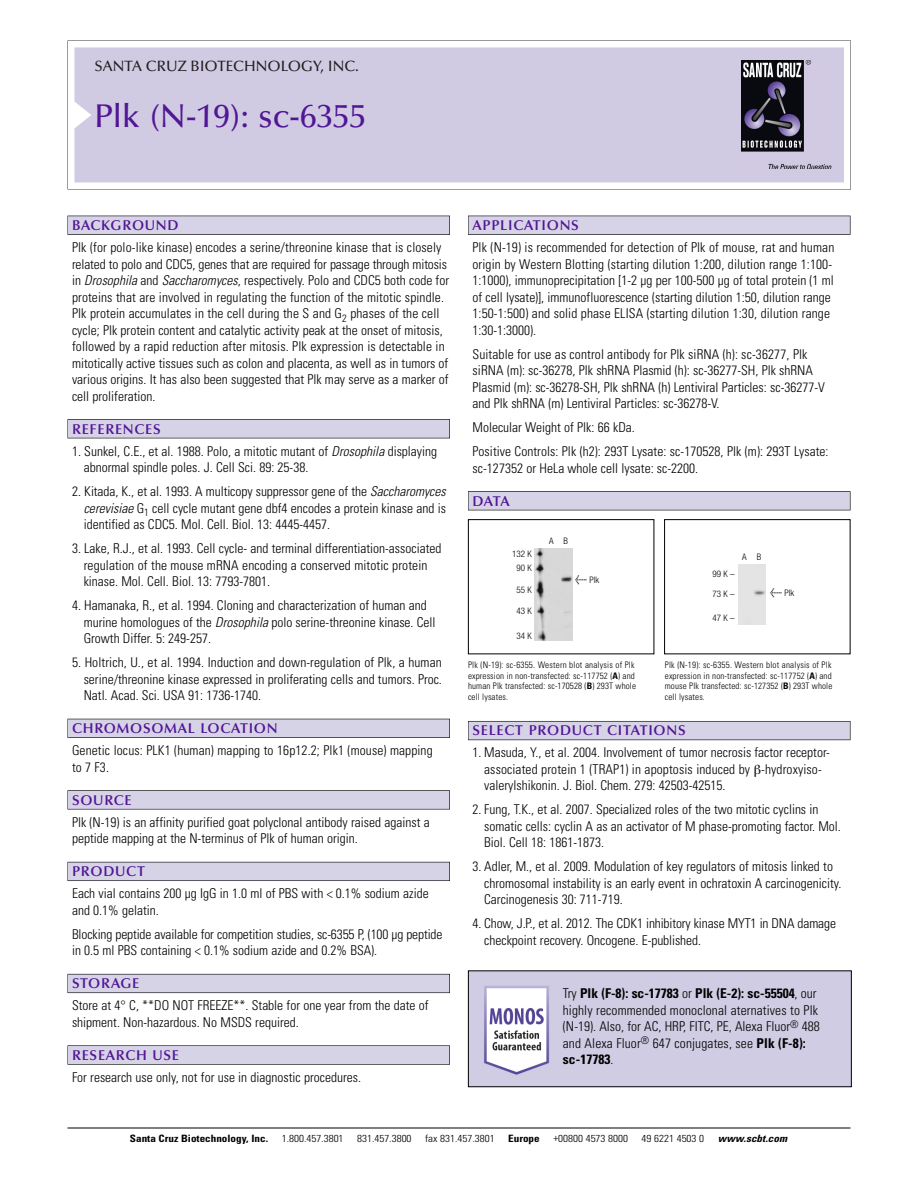
<style>
.page{position:relative;width:918px;height:1188px;background:#fff}
.page>*{position:absolute;margin:0;border:0;box-sizing:border-box;transform-origin:0 0}
.t1{font:500 33px "Optima";color:#511695}
.t2{font:500 15px "Optima";color:#231f20}
.t3{font:600 14.25px "Optima";letter-spacing:.05em;color:#511695}
.t4{font:300 condensed 13.5px/16.5px "Univers";color:#000}
.t5{font:300 condensed 10.2px "Univers";color:#000;scale:1.1 1}
.t6{font:700 condensed 10.2px "Univers";color:#000;scale:1.1 1}
.t7{font:italic 700 condensed 10.2px "Univers";letter-spacing:.005em;color:#000;scale:1.1 1}
.t8{font:300 condensed 9px/10.5px "Univers";letter-spacing:.015em;color:#000}
.t9{font:300 condensed 9px/14px "Helvetica Neue";color:#000;text-align:center}
.s1{font-style:italic}
.s2{font-family:"Meta Plus";font-weight:400;font-stretch:normal;font-size:10.5px}
.s3{font-weight:700}
</style>
<div class="page">
<svg style="left:68px;top:40px;width:783px;height:149px"></svg>
<div style="left:74px;top:47px;width:770px;height:135px;background:#d1cae3"></div>
<img style="left:741px;top:60px;width:90px;height:108px">
<div style="left:68px;top:216px;width:382px;height:19px;background:#525155"></div>
<div style="left:68px;top:216px;width:381px;height:18px;background:#d7d3e7"></div>
<div style="left:68px;top:419px;width:382px;height:19px;background:#525155"></div>
<div style="left:68px;top:420px;width:381px;height:18px;background:#d7d3e7"></div>
<div style="left:68px;top:719px;width:382px;height:19px;background:#525158"></div>
<div style="left:68px;top:719px;width:381px;height:18px;background:#d7d3e7"></div>
<div style="left:68px;top:790px;width:382px;height:19px;background:#575759"></div>
<div style="left:68px;top:791px;width:381px;height:18px;background:#d7d3e7"></div>
<div style="left:68px;top:862px;width:382px;height:19px;background:#5b5a62"></div>
<div style="left:68px;top:862px;width:381px;height:18px;background:#d7d3e7"></div>
<div style="left:68px;top:974px;width:382px;height:19px;background:#66646e"></div>
<div style="left:68px;top:974px;width:381px;height:18px;background:#d7d3e7"></div>
<div style="left:68px;top:1045px;width:382px;height:20px;background:#616161"></div>
<div style="left:68px;top:1046px;width:381px;height:18px;background:#d7d3e7"></div>
<div style="left:468px;top:216px;width:382px;height:19px;background:#525155"></div>
<div style="left:468px;top:216px;width:382px;height:18px;background:#d7d3e7"></div>
<div style="left:468px;top:491px;width:382px;height:19px;background:#525155"></div>
<div style="left:468px;top:492px;width:382px;height:18px;background:#d7d3e7"></div>
<div style="left:468px;top:721px;width:382px;height:19px;background:#5b5961"></div>
<div style="left:468px;top:722px;width:382px;height:18px;background:#d7d3e7"></div>
<hr style="left:68px;top:1128px;width:782px;height:1px;background:#000">
<div style="left:468px;top:519px;width:186px;height:135px;border:1px solid #000"></div>
<div style="left:664px;top:519px;width:186px;height:135px;border:1px solid #000"></div>
<img style="left:535px;top:549px;width:37px;height:92px">
<div style="left:738px;top:565px;width:28px;height:60px;background:#e4e4e4"></div>
<img style="left:470px;top:972px;width:380px;height:113px">
<div style="left:468px;top:970px;width:384px;height:117px;border:1px solid #000"></div>
<p class="t2" style="left:94px;top:61px;width:266px">SANTA CRUZ BIOTECHNOLOGY, INC.</p>
<h1 class="t1" style="left:94px;top:103px;width:273px">Plk (N-19): sc-6355</h1>
<p class="t3" style="left:72px;top:219px;width:108px">BACKGROUND</p>
<p class="t4" style="left:72px;top:240px;width:379px">Plk (for polo-like kinase) encodes a serine/threonine kinase that is closely related to polo and CDC5, genes that are required for passage through mitosis in <span class="s1">Drosophila</span> and <span class="s1">Saccharomyces</span>, respectively. Polo and CDC5 both code for proteins that are involved in regulating the function of the mitotic spindle.<br>Plk protein accumulates in the cell during the S and G<sub>2</sub> phases of the cell cycle; Plk protein content and catalytic activity peak at the onset of mitosis, followed by a rapid reduction after mitosis. Plk expression is detectable in mitotically active tissues such as colon and placenta, as well as in tumors of various origins. It has also been suggested that Plk may serve as a marker of cell proliferation.</p>
<p class="t3" style="left:72px;top:423px;width:90px">REFERENCES</p>
<p class="t4" style="left:84px;top:444px;width:355px;text-indent:-12px">1. Sunkel, C.E., et al. 1988. Polo, a mitotic mutant of <span class="s1">Drosophila</span> displaying abnormal spindle poles. J. Cell Sci. 89: 25-38.</p>
<p class="t4" style="left:84px;top:484px;width:364px;text-align:justify;text-indent:-12px">2. Kitada, K., et al. 1993. A multicopy suppressor gene of the <span class="s1">Saccharomyces cerevisiae</span> G<sub>1</sub> cell cycle mutant gene dbf4 encodes a protein kinase and is identified as CDC5. Mol. Cell. Biol. 13: 4445-4457.</p>
<p class="t4" style="left:84px;top:541px;width:359px;text-indent:-12px">3. Lake, R.J., et al. 1993. Cell cycle- and terminal differentiation-associated regulation of the mouse mRNA encoding a conserved mitotic protein kinase. Mol. Cell. Biol. 13: 7793-7801.</p>
<p class="t4" style="left:84px;top:598px;width:353px;text-indent:-12px">4. Hamanaka, R., et al. 1994. Cloning and characterization of human and murine homologues of the <span class="s1">Drosophila</span> polo serine-threonine kinase. Cell<br>Growth Differ. 5: 249-257.</p>
<p class="t4" style="left:84px;top:655px;width:360px;text-align:justify;text-indent:-12px">5. Holtrich, U., et al. 1994. Induction and down-regulation of Plk, a human serine/threonine kinase expressed in proliferating cells and tumors. Proc.<br>Natl. Acad. Sci. USA 91: 1736-1740.</p>
<p class="t3" style="left:72px;top:723px;width:207px">CHROMOSOMAL LOCATION</p>
<p class="t4" style="left:72px;top:743px;width:362px">Genetic locus: PLK1 (human) mapping to 16p12.2; Plk1 (mouse) mapping to 7 F3.</p>
<p class="t3" style="left:72px;top:794px;width:61px">SOURCE</p>
<p class="t4" style="left:72px;top:815px;width:359px">Plk (N-19) is an affinity purified goat polyclonal antibody raised against a peptide mapping at the N-terminus of Plk of human origin.</p>
<p class="t3" style="left:72px;top:866px;width:74px">PRODUCT</p>
<p class="t4" style="left:72px;top:886px;width:358px">Each vial contains 200 µg IgG in 1.0 ml of PBS with &lt; 0.1% sodium azide and 0.1% gelatin.</p>
<p class="t4" style="left:72px;top:927px;width:372px">Blocking peptide available for competition studies, sc-6355 P, (100 µg peptide in 0.5 ml PBS containing &lt; 0.1% sodium azide and 0.2% BSA).</p>
<p class="t3" style="left:72px;top:978px;width:69px">STORAGE</p>
<p class="t4" style="left:72px;top:998px;width:358px">Store at 4° C, **DO NOT FREEZE**. Stable for one year from the date of shipment. Non-hazardous. No MSDS required.</p>
<p class="t3" style="left:72px;top:1049px;width:109px">RESEARCH USE</p>
<p class="t4" style="left:72px;top:1070px;width:290px">For research use only, not for use in diagnostic procedures.</p>
<p class="t3" style="left:473px;top:219px;width:108px">APPLICATIONS</p>
<p class="t4" style="left:473px;top:240px;width:363px">Plk (N-19) is recommended for detection of Plk of mouse, rat and human origin by Western Blotting (starting dilution 1:200, dilution range 1:100- 1:1000), immunoprecipitation [1-2 µg per 100-500 µg of total protein (1 ml of cell lysate)], immunofluorescence (starting dilution 1:50, dilution range 1:50-1:500) and solid phase ELISA (starting dilution 1:30, dilution range 1:30-1:3000).</p>
<p class="t4" style="left:473px;top:347px;width:354px">Suitable for use as control antibody for Plk siRNA (h): sc-36277, Plk siRNA (m): sc-36278, Plk shRNA Plasmid (h): sc-36277-SH, Plk shRNA Plasmid (m): sc-36278-SH, Plk shRNA (h) Lentiviral Particles: sc-36277-V and Plk shRNA (m) Lentiviral Particles: sc-36278-V.</p>
<p class="t4" style="left:473px;top:416px;width:358px;line-height:24px">Molecular Weight of Plk: 66 kDa.<br>Positive Controls: Plk (h2): 293T Lysate: sc-170528, Plk (m): 293T Lysate:</p>
<p class="t4" style="left:473px;top:461px;width:227px">sc-127352 or HeLa whole cell lysate: sc-2200.</p>
<p class="t3" style="left:473px;top:495px;width:39px">DATA</p>
<p class="t9" style="left:512px;top:548px;width:21px">132 K<br>90 K</p>
<p class="t9" style="left:516px;top:583px;width:17px">55 K</p>
<p class="t9" style="left:516px;top:604px;width:17px">43 K</p>
<p class="t9" style="left:516px;top:629px;width:17px">34 K</p>
<p class="t9" style="left:549px;top:535px;width:20px">A B</p>
<p class="t9" style="left:575px;top:574px;width:25px"><span class="s2">&lt;</span> Plk</p>
<p class="t9" style="left:742px;top:550px;width:20px">A B</p>
<p class="t9" style="left:713px;top:565px;width:24px;line-height:19.5px;text-align:left">99K–<br>73K–</p>
<p class="t9" style="left:713px;top:611px;width:24px">47K–</p>
<p class="t9" style="left:770px;top:586px;width:25px"><span class="s2">&lt;</span> Plk</p>
<p class="t8" style="left:468px;top:661px;width:170px">Plk (N-19): sc-6355. Western blot analysis of Plk expression in non-transfected: sc-117752 (<span class="s3">A</span>) and human Plk transfected: sc-170528 (<span class="s3">B</span>) 293T whole cell lysates.</p>
<p class="t8" style="left:665px;top:661px;width:169px;text-align:justify">Plk (N-19): sc-6355. Western blot analysis of Plk expression in non-transfected: sc-117752 (<span class="s3">A</span>) and mouse Plk transfected: sc-127352 (<span class="s3">B</span>) 293T whole cell lysates.</p>
<p class="t3" style="left:473px;top:725px;width:215px">SELECT PRODUCT CITATIONS</p>
<p class="t4" style="left:484px;top:746px;width:347px;text-indent:-12px">1. Masuda, Y., et al. 2004. Involvement of tumor necrosis factor receptor&shy;associated protein 1 (TRAP1) in apoptosis induced by -hydroxyiso&shy;valerylshikonin. J. Biol. Chem. 279: 42503-42515.</p>
<p class="t4" style="left:484px;top:803px;width:358px;text-indent:-12px">2. Fung, T.K., et al. 2007. Specialized roles of the two mitotic cyclins in somatic cells: cyclin A as an activator of M phase-promoting factor. Mol.<br>Biol. Cell 18: 1861-1873.</p>
<p class="t4" style="left:484px;top:860px;width:359px;text-indent:-12px">3. Adler, M., et al. 2009. Modulation of key regulators of mitosis linked to chromosomal instability is an early event in ochratoxin A carcinogenicity.<br>Carcinogenesis 30: 711-719.</p>
<p class="t4" style="left:484px;top:917px;width:353px;text-indent:-12px">4. Chow, J.P., et al. 2012. The CDK1 inhibitory kinase MYT1 in DNA damage checkpoint recovery. Oncogene. E-published.</p>
<p class="t4" style="left:563px;top:987px;width:258px">Try <span class="s3">Plk (F-8): sc-17783</span> or <span class="s3">Plk (E-2): sc-55504</span>, our highly recommended monoclonal aternatives to Plk (N-19). Also, for AC, HRP, FITC, PE, Alexa Fluor<sup>®</sup> 488 and Alexa Fluor<sup>®</sup> 647 conjugates, see <span class="s3">Plk (F-8): sc-17783</span>.</p>
<p class="t6" style="left:130px;top:1135px;width:127px">Santa Cruz Biotechnology, Inc.</p>
<p class="t5" style="left:282px;top:1135px;width:58px">1.800.457.3801</p>
<p class="t5" style="left:357px;top:1135px;width:51px">831.457.3800</p>
<p class="t5" style="left:425px;top:1135px;width:65px">fax 831.457.3801</p>
<p class="t6" style="left:508px;top:1135px;width:30px">Europe</p>
<p class="t5" style="left:553px;top:1135px;width:69px">+00800 4573 8000</p>
<p class="t5" style="left:642px;top:1135px;width:58px">49 6221 4503 0</p>
<p class="t7" style="left:718px;top:1135px;width:64px">www.scbt.com</p>
</div>
